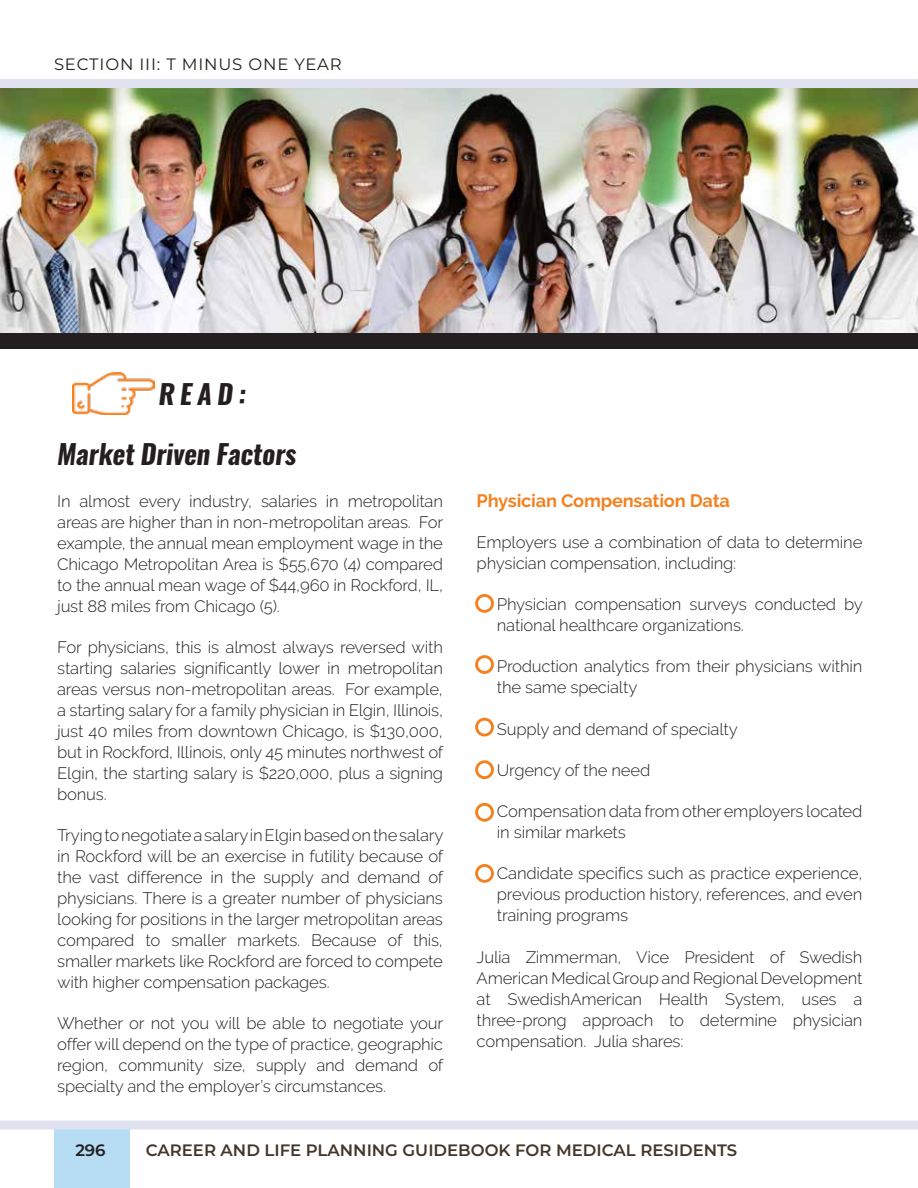
<style>
.page{position:relative;width:918px;height:1188px;background:#fff}
.page>*{position:absolute;margin:0;border:0;box-sizing:border-box;transform-origin:0 0}
.t1{font:italic 700 27px "Oswald";letter-spacing:-.005em;color:#231f20}
.t2{font:700 18px "Raleway";color:#f48120}
.t3{font:300 16.5px/21px "Raleway";letter-spacing:-.005em;color:#231f20;text-align:justify}
.t4{font:600 16.5px "Montserrat";color:#43362a}
.t5{font:16.5px "Montserrat";letter-spacing:.05em;color:#231f20}
.t6{font:600 16.5px "Montserrat";color:#231f20}
</style>
<div class="page">
<img style="left:0;top:88px;width:918px;height:246px">
<div style="left:0;top:79px;width:918px;height:9px;background:#e1e2ef"></div>
<img style="left:72px;top:373px;width:82px;height:42px">
<div style="left:0;top:334px;width:918px;height:15px;background:#231f20"></div>
<div style="left:475px;top:594px;width:19px;height:19px;border:3px solid #f48120;border-radius:50%"></div>
<div style="left:475px;top:655px;width:19px;height:19px;border:3px solid #f48120;border-radius:50%"></div>
<div style="left:475px;top:718px;width:19px;height:19px;border:3px solid #f48120;border-radius:50%"></div>
<div style="left:475px;top:760px;width:19px;height:19px;border:3px solid #f48120;border-radius:50%"></div>
<div style="left:475px;top:803px;width:19px;height:19px;border:3px solid #f48120;border-radius:50%"></div>
<div style="left:475px;top:864px;width:19px;height:19px;border:3px solid #f48120;border-radius:50%"></div>
<div style="left:55px;top:1128px;width:75px;height:60px;background:#b7ddf5"></div>
<div style="left:0;top:1120px;width:918px;height:10px;background:#e1e2ef"></div>
<p class="t5" style="left:54px;top:53px;width:289px">SECTION III: T MINUS ONE YEAR</p>
<h1 class="t1" style="left:158px;top:375px;width:89px">READ:</h1>
<h1 class="t1" style="left:57px;top:435px;width:241px">Market Driven Factors</h1>
<p class="t3" style="left:57px;top:490px;width:388px">In almost every industry, salaries in metropolitan areas are higher than in non-metropolitan areas. For example, the annual mean employment wage in the Chicago Metropolitan Area is $55,670 (4) compared to the annual mean wage of $44,960 in Rockford, IL, just 88 miles from Chicago (5).</p>
<p class="t3" style="left:57px;top:636px;width:388px">For physicians, this is almost always reversed with starting salaries significantly lower in metropolitan areas versus non-metropolitan areas. For example, a starting salary for a family physician in Elgin, Illinois, just 40 miles from downtown Chicago, is $130,000, but in Rockford, Illinois, only 45 minutes northwest of Elgin, the starting salary is $220,000, plus a signing bonus.</p>
<p class="t3" style="left:57px;top:825px;width:388px">Trying to negotiate a salary in Elgin based on the salary in Rockford will be an exercise in futility because of the vast difference in the supply and demand of physicians. There is a greater number of physicians looking for positions in the larger metropolitan areas compared to smaller markets. Because of this, smaller markets like Rockford are forced to compete with higher compensation packages.</p>
<p class="t3" style="left:57px;top:1013px;width:388px">Whether or not you will be able to negotiate your offer will depend on the type of practice, geographic region, community size, supply and demand of specialty and the employer’s circumstances.</p>
<p class="t2" style="left:477px;top:490px;width:255px">Physician Compensation Data</p>
<p class="t3" style="left:477px;top:531px;width:387px">Employers use a combination of data to determine physician compensation, including:</p>
<p class="t3" style="left:497px;top:594px;width:368px">Physician compensation surveys conducted by national healthcare organizations.</p>
<p class="t3" style="left:497px;top:656px;width:367px">Production analytics from their physicians within the same specialty</p>
<p class="t3" style="left:497px;top:718px;width:243px">Supply and demand of specialty</p>
<p class="t3" style="left:497px;top:759px;width:155px">Urgency of the need</p>
<p class="t3" style="left:497px;top:801px;width:367px">Compensation data from other employers located in similar markets</p>
<p class="t3" style="left:497px;top:863px;width:367px">Candidate specifics such as practice experience, previous production history, references, and even training programs</p>
<p class="t3" style="left:477px;top:946px;width:388px">Julia Zimmerman, Vice President of Swedish American Medical Group and Regional Development at SwedishAmerican Health System, uses a three-prong approach to determine physician compensation. Julia shares:</p>
<p class="t6" style="left:75px;top:1138px;width:32px">296</p>
<p class="t4" style="left:146px;top:1138px;width:593px">CAREER AND LIFE PLANNING GUIDEBOOK FOR MEDICAL RESIDENTS</p>
</div>
